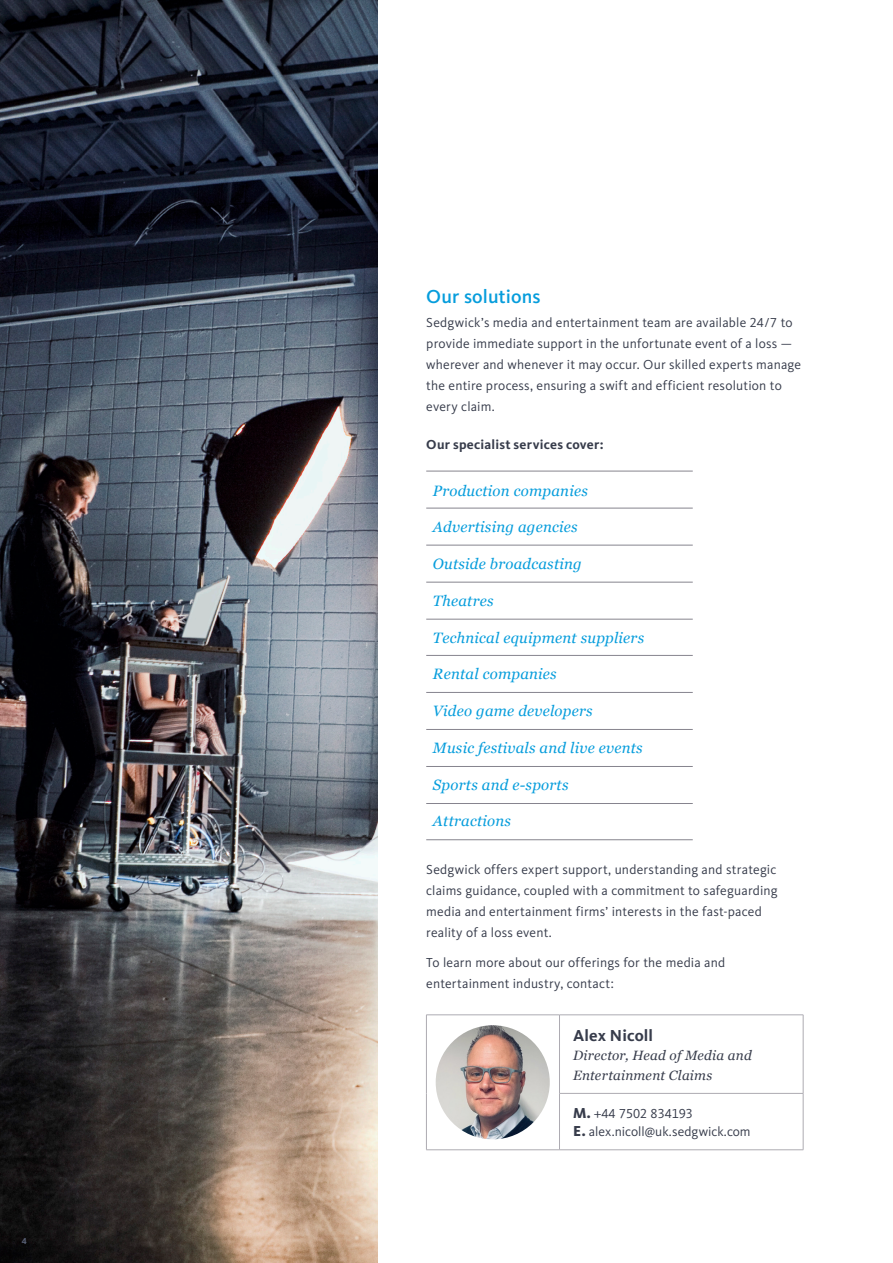
<style>
.page{position:relative;width:893px;height:1263px;background:#fff}
.page>*{position:absolute;margin:0;border:0;box-sizing:border-box;transform-origin:0 0}
.t1{font:500 19.5px "Kievit OT";letter-spacing:.005em;color:#069ddc}
.C1{font:700 16.5px "Kievit OT";letter-spacing:.01em;color:#373c4b}
.Pull_quote_2{font:italic 15px "Georgia";letter-spacing:.015em;color:#069ddc}
.Body{font:13.5px/21px "Kievit OT";letter-spacing:.015em;color:#373c4b}
.Body-2{font:13.5px/18px "Kievit OT";letter-spacing:-.005em;color:#373c4b}
.C2{font:italic 13.5px/19.5px "Georgia";letter-spacing:.015em;color:#373c4b}
.t2{font:700 13.5px "Kievit OT";letter-spacing:.015em;color:#373c4b}
.t3{font:700 9px "Kievit OT";color:#596176}
.s1{font-weight:800;font-size:15px}
</style>
<div class="page">
<svg style="left:427px;top:1015px;width:376px;height:134px"></svg>
<hr style="left:426px;top:1014px;width:133px;height:1px;background:#adabb2">
<hr style="left:559px;top:1014px;width:244px;height:1px;background:#adabb2">
<hr style="left:803px;top:1015px;width:1px;height:78px;background:#adabb2">
<hr style="left:559px;top:1093px;width:244px;height:1px;background:#adabb2">
<hr style="left:803px;top:1093px;width:1px;height:56px;background:#adabb2">
<hr style="left:426px;top:1149px;width:133px;height:1px;background:#adabb2">
<hr style="left:559px;top:1149px;width:244px;height:1px;background:#adabb2">
<hr style="left:426px;top:1015px;width:1px;height:78px;background:#adabb2">
<hr style="left:559px;top:1015px;width:1px;height:78px;background:#adabb2">
<hr style="left:426px;top:1093px;width:1px;height:56px;background:#adabb2">
<hr style="left:559px;top:1093px;width:1px;height:56px;background:#adabb2">
<hr style="left:426px;top:471px;width:267px;height:1px;background:#86848e">
<hr style="left:426px;top:508px;width:267px;height:1px;background:#86848e">
<hr style="left:426px;top:545px;width:267px;height:1px;background:#86848e">
<hr style="left:426px;top:582px;width:267px;height:1px;background:#86848e">
<hr style="left:426px;top:619px;width:267px;height:1px;background:#86848e">
<hr style="left:426px;top:655px;width:267px;height:1px;background:#86848e">
<hr style="left:426px;top:692px;width:267px;height:1px;background:#86848e">
<hr style="left:426px;top:729px;width:267px;height:1px;background:#86848e">
<hr style="left:426px;top:766px;width:267px;height:1px;background:#86848e">
<hr style="left:426px;top:803px;width:267px;height:1px;background:#86848e">
<hr style="left:426px;top:839px;width:267px;height:1px;background:#86848e">
<img style="left:0;top:0;width:377px;height:1263px">
<img style="left:436px;top:1025px;width:114px;height:114px;border-radius:57px">
<p class="t3" style="left:22px;top:1235px;width:7px">4</p>
<h2 class="t1" style="left:426px;top:285px;width:116px">Our solutions</h2>
<p class="Body" style="left:426px;top:312px;width:376px">Sedgwick’s media and entertainment team are available 24/7 to provide immediate support in the unfortunate event of a loss — wherever and whenever it may occur. Our skilled experts manage the entire process, ensuring a swift and efficient resolution to every claim.</p>
<h3 class="t2" style="left:426px;top:436px;width:179px">Our specialist services cover:</h3>
<p class="Pull_quote_2" style="left:433px;top:480px;width:156px">Production companies</p>
<p class="Pull_quote_2" style="left:433px;top:516px;width:146px">Advertising agencies</p>
<p class="Pull_quote_2" style="left:433px;top:553px;width:150px">Outside broadcasting</p>
<p class="Pull_quote_2" style="left:433px;top:590px;width:62px">Theatres</p>
<p class="Pull_quote_2" style="left:433px;top:626px;width:213px">Technical equipment suppliers</p>
<p class="Pull_quote_2" style="left:433px;top:663px;width:125px">Rental companies</p>
<p class="Pull_quote_2" style="left:433px;top:700px;width:161px">Video game developers</p>
<p class="Pull_quote_2" style="left:433px;top:737px;width:211px">Music festivals and live events</p>
<p class="Pull_quote_2" style="left:433px;top:773px;width:137px">Sports and e-sports</p>
<p class="Pull_quote_2" style="left:433px;top:810px;width:80px">Attractions</p>
<p class="Body" style="left:426px;top:859px;width:353px">Sedgwick offers expert support, understanding and strategic claims guidance, coupled with a commitment to safeguarding media and entertainment firms’ interests in the fast-paced reality of a loss event.</p>
<p class="Body" style="left:426px;top:952px;width:300px">To learn more about our offerings for the media and entertainment industry, contact:</p>
<p class="C1" style="left:573px;top:1025px;width:82px">Alex Nicoll</p>
<p class="C2" style="left:573px;top:1045px;width:180px">Director, Head of Media and<br>Entertainment Claims</p>
<p class="Body-2" style="left:573px;top:1105px;width:179px"><span class="s1">M.</span> +44 7502 834193<br><span class="s1">E.</span> alex.nicoll@uk.sedgwick.com</p>
</div>
